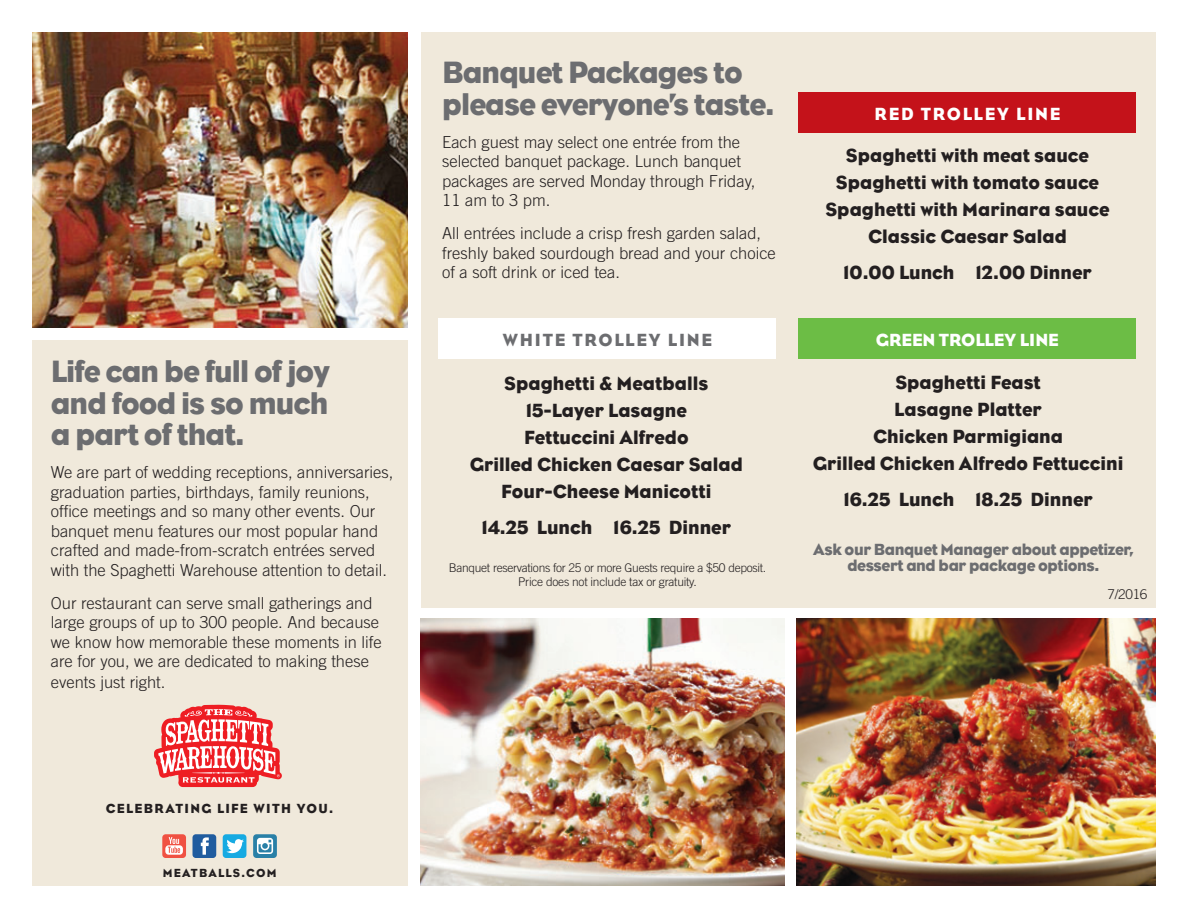
<style>
.page{position:relative;width:1188px;height:918px;background:#fff}
.page>*{position:absolute;margin:0;border:0;box-sizing:border-box;transform-origin:0 0}
.t1{font:31.5px/31.5px "Bureau Eagle";letter-spacing:-.03em;color:#6c6d70;text-align:justify}
.t2{font:19.5px/27px "Bureau Eagle";color:#231f20;text-align:center}
.t3{font:18px "Bureau Eagle";letter-spacing:.1em;color:#fff}
.t4{font:18px "Bureau Eagle";letter-spacing:.1em;color:#6c6d70}
.t5{font:300 16.5px/19.5px "Trade Gothic";color:#231f20}
.t6{font:16.5px/16.5px "Bureau Eagle";letter-spacing:-.025em;color:#6c6d70;text-align:center}
.t7{font:13.5px "Bureau Eagle";letter-spacing:.31em;color:#231f20}
.t8{font:300 13.5px "Trade Gothic";color:#231f20}
.t9{font:300 12px/13.5px "Trade Gothic";letter-spacing:-.025em;color:#231f20;text-align:center}
.t10{font:12px "Bureau Eagle";color:#231f20}
</style>
<div class="page">
<div style="left:32px;top:340px;width:376px;height:546px;background:#f0e9db"></div>
<div style="left:421px;top:32px;width:735px;height:576px;background:#f0e9db"></div>
<div style="left:799px;top:318px;width:337px;height:41px;background:#6cbd45"></div>
<div style="left:799px;top:93px;width:337px;height:40px;background:#c4121a"></div>
<div style="left:439px;top:318px;width:337px;height:41px;background:#fff"></div>
<img style="left:420px;top:619px;width:364px;height:267px">
<img style="left:32px;top:32px;width:376px;height:295px">
<img style="left:796px;top:619px;width:360px;height:267px">
<svg style="left:154px;top:705px;width:128px;height:82px"></svg>
<div style="left:162px;top:834px;width:24px;height:24px;background:#f05142;border-radius:3px"></div>
<div style="left:193px;top:834px;width:23px;height:24px;background:#205c9f;border-radius:3px"></div>
<div style="left:223px;top:834px;width:23px;height:24px;background:#16aae2;border-radius:3px"></div>
<div style="left:253px;top:834px;width:24px;height:24px;background:#2980a7;border-radius:3px"></div>
<svg style="left:226px;top:839px;width:18px;height:14px"></svg>
<svg style="left:201px;top:837px;width:8px;height:18px"></svg>
<svg style="left:165px;top:837px;width:18px;height:18px"></svg>
<svg style="left:257px;top:838px;width:16px;height:16px"></svg>
<h1 class="t1" style="left:51px;top:356px;width:280px">Life can be full of joy and food is so much a part of that.</h1>
<p class="t5" style="left:51px;top:462px;width:344px">We are part of wedding receptions, anniversaries, graduation parties, birthdays, family reunions, office meetings and so many other events. Our banquet menu features our most popular hand crafted and made-from-scratch entrées served with the Spaghetti Warehouse attention to detail.</p>
<p class="t5" style="left:51px;top:593px;width:332px">Our restaurant can serve small gatherings and large groups of up to 300 people. And because we know how memorable these moments in life are for you, we are dedicated to making these</p>
<p class="t5" style="left:51px;top:672px;width:116px">events just right.</p>
<p class="t7" style="left:106px;top:801px;width:229px">Celebrat ing life with you.</p>
<p class="t10" style="left:163px;top:866px;width:22px">meatballs</p>
<p class="t10" style="left:241px;top:866px;width:35px">.com</p>
<h1 class="t1" style="left:442px;top:57px;width:334px">Banquet Packages to please everyone’s taste.</h1>
<p class="t5" style="left:442px;top:132px;width:315px">Each guest may select one entrée from the selected banquet package. Lunch banquet packages are served Monday through Friday, 11 am to 3 pm.</p>
<p class="t5" style="left:442px;top:223px;width:335px">All entrées include a crisp fresh garden salad, freshly baked sourdough bread and your choice of a soft drink or iced tea.</p>
<p class="t4" style="left:503px;top:329px;width:211px">white Trolley Line</p>
<p class="t2" style="left:470px;top:370px;width:274px">Spaghetti &amp; Meatballs<br>15-Layer Lasagne<br>Fettuccini Alfredo<br>Grilled Chicken Caesar Salad<br>Four-Cheese Manicotti</p>
<p class="t2" style="left:482px;top:514px;width:251px">14.25 Lunch 16.25 Dinner</p>
<p class="t9" style="left:449px;top:561px;width:319px">Banquet reservations for 25 or more Guests require a $50 deposit.<br>Price does not include tax or gratuity.</p>
<p class="t3" style="left:875px;top:104px;width:187px">Red Trolley Line</p>
<p class="t2" style="left:825px;top:142px;width:286px">Spaghetti with meat sauce<br>Spaghetti with tomato sauce<br>Spaghetti with Marinara sauce<br>Classic Caesar Salad</p>
<p class="t2" style="left:843px;top:259px;width:250px">10.00 Lunch 12.00 Dinner</p>
<p class="t3" style="left:876px;top:329px;width:185px">green Trolley Line</p>
<p class="t2" style="left:813px;top:369px;width:312px">Spaghetti Feast<br>Lasagne Platter<br>Chicken Parmigiana<br>Grilled Chicken Alfredo Fettuccini</p>
<p class="t2" style="left:843px;top:486px;width:251px">16.25 Lunch 18.25 Dinner</p>
<p class="t6" style="left:813px;top:541px;width:322px">Ask our Banquet Manager about appetizer, dessert and bar package options.</p>
<p class="t8" style="left:1108px;top:586px;width:41px">7/2016</p>
</div>
